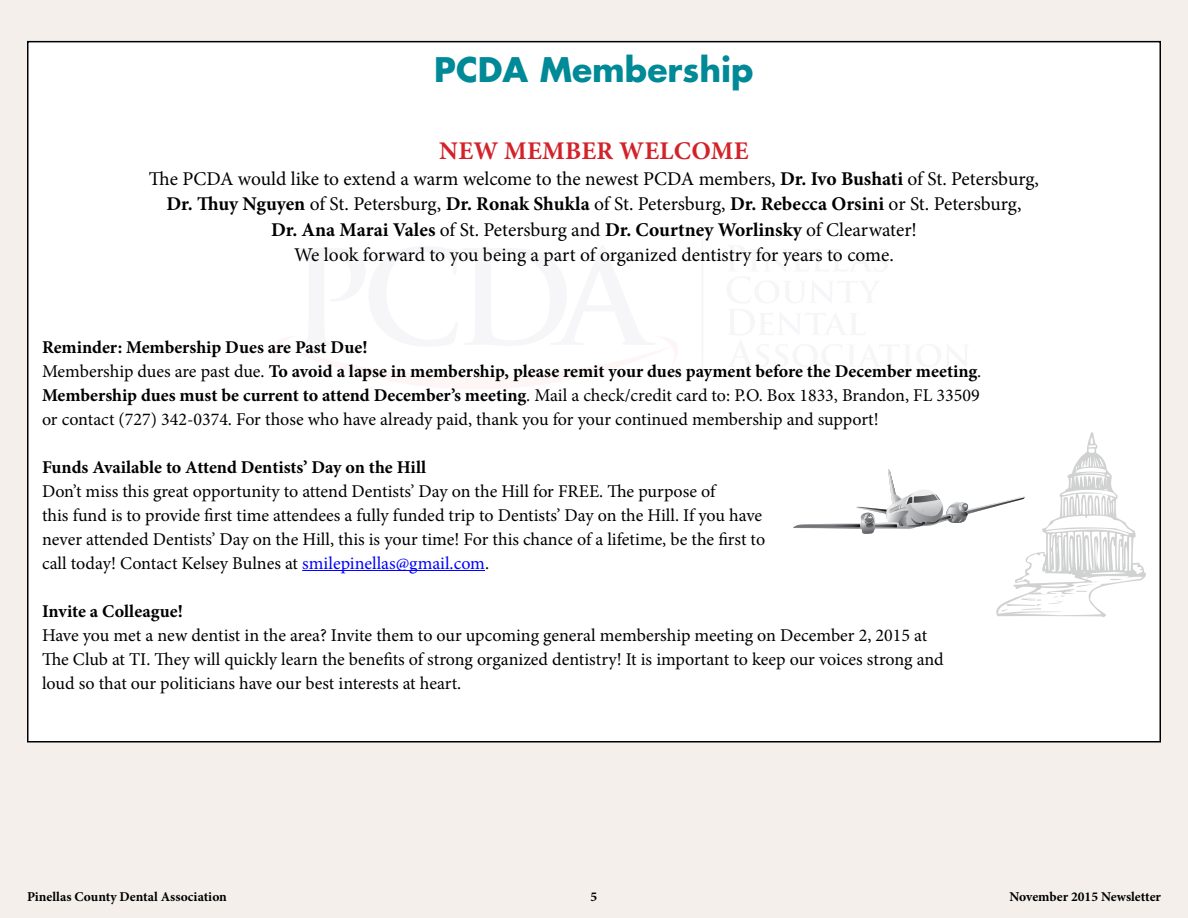
<style>
.page{position:relative;width:1188px;height:918px;background:#f4efea}
.page>*{position:absolute;margin:0;border:0;box-sizing:border-box;transform-origin:0 0}
.t1{font:700 33px "Futura";color:#008996}
.t2{font:700 25.5px "Minion Pro";letter-spacing:.01em;color:#d2232a}
.t3{font:19.5px/25.5px "Minion Pro";letter-spacing:-.005em;color:#000;text-align:center}
.t4{font:18px/24px "Minion Pro";color:#000}
.t5{font:700 18px "Minion Pro";color:#000}
.t6{font:700 13.5px "Minion Pro";color:#000}
.s1{font-weight:700}
.s2{color:#00f}
</style>
<div class="page">
<div style="left:28px;top:42px;width:1132px;height:700px;background:#fff"></div>
<hr style="left:701px;top:217px;width:3px;height:179px;background:#252f6c;border-radius:50%">
<hr style="left:302px;top:570px;width:183px;height:1px;background:#00f">
<svg style="left:793px;top:432px;width:353px;height:185px"></svg>
<h1 class="t1" style="left:434px;top:47px;width:321px">PCDA Membership</h1>
<h2 class="t2" style="left:439px;top:133px;width:106px">New Member</h2>
<h2 class="t2" style="left:619px;top:133px;width:42px">Welc</h2>
<h2 class="t2" style="left:692px;top:133px;width:39px">ome</h2>
<p class="t3" style="left:149px;top:166px;width:892px">The PCDA would like to extend a warm welcome to the newest PCDA members, <span class="s1">Dr. Ivo Bushati</span> of St. Petersburg, <span class="s1">Dr. Thuy Nguyen</span> of St. Petersburg, <span class="s1">Dr. Ronak Shukla</span> of St. Petersburg, <span class="s1">Dr. Rebecca Orsini</span> or St. Petersburg,<br><span class="s1">Dr. Ana Marai Vales</span> of St. Petersburg and <span class="s1">Dr. Courtney Worlinsky</span> of Clearwater!<br>We look forward to you being a part of organized dentistry for years to come.</p>
<p class="t4" style="left:42px;top:335px;width:941px"><span class="s1">Reminder: Membership Dues are Past Due!<br></span>Membership dues are past due. <span class="s1">To avoid a lapse in membership, please remit your dues payment before the December meeting</span>.<br><span class="s1">Membership dues must be current to attend December’s meeting</span>. Mail a check/credit card to: P.O. Box 1833, Brandon, FL 33509 or contact (727) 342-0374. For those who have already paid, thank you for your continued membership and support!</p>
<p class="t5" style="left:42px;top:454px;width:386px">Funds Available to Attend Dentists’ Day on the Hill</p>
<p class="t4" style="left:42px;top:479px;width:725px">Don’t miss this great opportunity to attend Dentists’ Day on the Hill for FREE. The purpose of<br>this fund is to provide first time attendees a fully funded trip to Dentists’ Day on the Hill. If you have never attended Dentists’ Day on the Hill, this is your time! For this chance of a lifetime, be the first to call today! Contact Kelsey Bulnes at <span class="s2">smilepinellas@gmail.com</span>.</p>
<p class="t5" style="left:42px;top:598px;width:142px">Invite a Colleague!</p>
<p class="t4" style="left:42px;top:623px;width:903px">Have you met a new dentist in the area? Invite them to our upcoming general membership meeting on December 2, 2015 at<br>The Club at TI. They will quickly learn the benefits of strong organized dentistry! It is important to keep our voices strong and loud so that our politicians have our best interests at heart.</p>
<p class="t6" style="left:27px;top:887px;width:201px">Pinellas County Dental Association</p>
<p class="t6" style="left:591px;top:887px;width:8px">5</p>
<p class="t6" style="left:1009px;top:887px;width:153px">November 2015 Newsletter</p>
</div>
